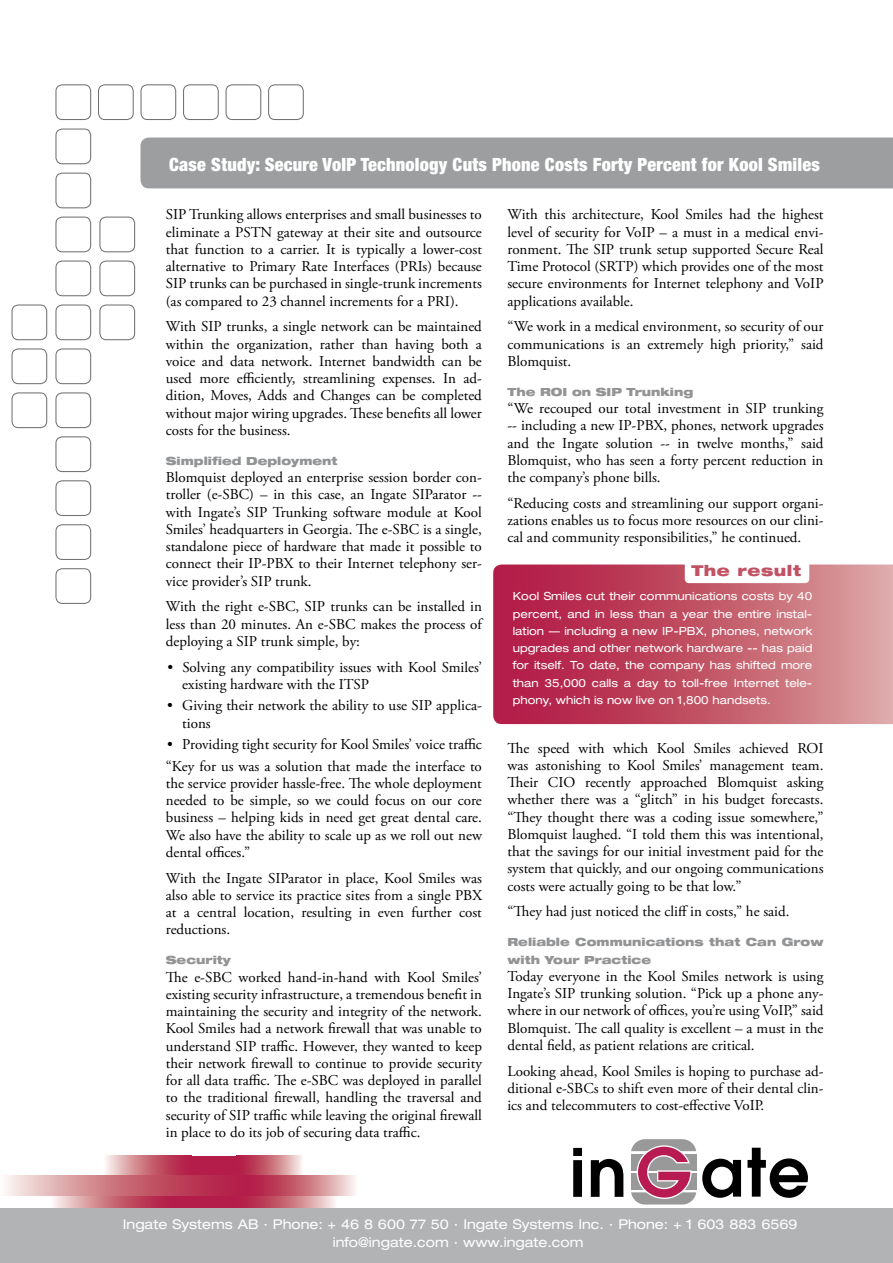
<style>
.page{position:relative;width:893px;height:1263px;background:#fff}
.page>*{position:absolute;margin:0;border:0;box-sizing:border-box;transform-origin:0 0}
.t1{font:900 condensed 18.3px "Helvetica Neue";letter-spacing:.01em;color:#fff}
.t2{font:15px/17.2px "Adobe Garamond Pro";color:#000;text-align:justify}
.t3{font:900 expanded 15px "Helvetica Neue";letter-spacing:.04em;color:#c15264}
.t4{font:expanded 13.5px/18px "Helvetica Neue";color:#fff;text-align:center}
.t5{font:expanded 11.25px/17.2px "Helvetica Neue";color:#fff;text-align:justify}
.t6{font:900 expanded 11.25px/17.2px "Helvetica Neue";color:#929395}
</style>
<div class="page">
<svg style="left:237px;top:1156px;width:65px;height:19px"></svg>
<div style="left:191px;top:1156px;width:46px;height:19px;background:#b41d4a"></div>
<svg style="left:106px;top:1156px;width:85px;height:19px;background:#cd7382"></svg>
<svg style="left:51px;top:1195px;width:122px;height:13px;background:#cd7684"></svg>
<div style="left:173px;top:1195px;width:63px;height:20px;background:#b41d4a"></div>
<svg style="left:236px;top:1195px;width:100px;height:13px"></svg>
<svg style="left:249px;top:1175px;width:106px;height:20px;background:#cd7483"></svg>
<svg style="left:6px;top:1175px;width:243px;height:20px;background:#cc7282"></svg>
<svg style="left:573px;top:1148px;width:9px;height:49px"></svg>
<svg style="left:591px;top:1159px;width:32px;height:38px"></svg>
<svg style="left:702px;top:1159px;width:39px;height:39px"></svg>
<svg style="left:747px;top:1148px;width:61px;height:50px"></svg>
<svg style="left:631px;top:1139px;width:65px;height:65px;background:#b48595"></svg>
<div style="left:0;top:1208px;width:893px;height:55px;background:#b1b3b4"></div>
<div style="left:140px;top:138px;width:753px;height:50px;background:#9c9e9f"></div>
<div style="left:55px;top:173px;width:36px;height:35px;border:1px solid #707172;border-radius:6px"></div>
<div style="left:55px;top:217px;width:36px;height:35px;border:1px solid #707172;border-radius:6px"></div>
<div style="left:55px;top:261px;width:36px;height:35px;border:1px solid #707172;border-radius:6px"></div>
<div style="left:55px;top:304px;width:36px;height:36px;border:1px solid #707172;border-radius:6px"></div>
<div style="left:55px;top:348px;width:36px;height:36px;border:1px solid #707172;border-radius:6px"></div>
<div style="left:55px;top:392px;width:36px;height:36px;border:1px solid #707172;border-radius:6px"></div>
<div style="left:55px;top:436px;width:36px;height:36px;border:1px solid #707172;border-radius:6px"></div>
<div style="left:55px;top:480px;width:36px;height:36px;border:1px solid #707172;border-radius:6px"></div>
<div style="left:55px;top:524px;width:36px;height:36px;border:1px solid #707172;border-radius:6px"></div>
<div style="left:55px;top:568px;width:36px;height:36px;border:1px solid #707172;border-radius:6px"></div>
<div style="left:99px;top:217px;width:36px;height:35px;border:1px solid #707172;border-radius:6px"></div>
<div style="left:99px;top:261px;width:36px;height:35px;border:1px solid #707172;border-radius:6px"></div>
<div style="left:99px;top:304px;width:36px;height:36px;border:1px solid #707172;border-radius:6px"></div>
<div style="left:12px;top:304px;width:35px;height:36px;border:1px solid #707172;border-radius:6px"></div>
<div style="left:12px;top:348px;width:35px;height:36px;border:1px solid #707172;border-radius:6px"></div>
<div style="left:12px;top:392px;width:35px;height:36px;border:1px solid #707172;border-radius:6px"></div>
<div style="left:55px;top:129px;width:36px;height:35px;border:1px solid #707172;border-radius:6px"></div>
<div style="left:55px;top:84px;width:36px;height:36px;border:1px solid #707172;border-radius:6px"></div>
<div style="left:98px;top:84px;width:36px;height:36px;border:1px solid #707172;border-radius:6px"></div>
<div style="left:140px;top:84px;width:36px;height:36px;border:1px solid #707172;border-radius:6px"></div>
<div style="left:183px;top:84px;width:36px;height:36px;border:1px solid #707172;border-radius:6px"></div>
<div style="left:226px;top:84px;width:35px;height:36px;border:1px solid #707172;border-radius:6px"></div>
<div style="left:268px;top:84px;width:36px;height:36px;border:1px solid #707172;border-radius:6px"></div>
<svg style="left:493px;top:564px;width:400px;height:160px;background:#c3566b"></svg>
<div style="left:685px;top:554px;width:124px;height:29px;background:#fff;border-radius:4px"></div>
<p class="t1" style="left:169px;top:153px;width:652px">Case Study: Secure VoIP Technology Cuts Phone Costs Forty Percent for Kool Smiles</p>
<p class="t2" style="left:166px;top:206px;width:318px">SIP Trunking allows enterprises and small businesses to eliminate a PSTN gateway at their site and outsource that function to a carrier. It is typically a lower-cost alternative to Primary Rate Interfaces (PRIs) because SIP trunks can be purchased in single-trunk increments (as compared to 23 channel increments for a PRI).</p>
<p class="t2" style="left:166px;top:318px;width:318px">With SIP trunks, a single network can be maintained within the organization, rather than having both a voice and data network. Internet bandwidth can be used more efficiently, streamlining expenses. In ad&shy;dition, Moves, Adds and Changes can be completed without major wiring upgrades. These benefits all lower costs for the business.</p>
<p class="t6" style="left:166px;top:452px;width:173px">Simplified Deployment</p>
<p class="t2" style="left:166px;top:469px;width:318px">Blomquist deployed an enterprise session border con&shy;troller (e-SBC) – in this case, an Ingate SIParator -- with Ingate’s SIP Trunking software module at Kool Smiles’ headquarters in Georgia. The e-SBC is a single, standalone piece of hardware that made it possible to connect their IP-PBX to their Internet telephony ser&shy;vice provider’s SIP trunk.</p>
<p class="t2" style="left:166px;top:598px;width:318px">With the right e-SBC, SIP trunks can be installed in less than 20 minutes. An e-SBC makes the process of deploying a SIP trunk simple, by:</p>
<p class="t2" style="left:182px;top:659px;width:301px;text-indent:-15px">• Solving any compatibility issues with Kool Smiles’ existing hardware with the ITSP</p>
<p class="t2" style="left:182px;top:697px;width:301px;text-indent:-15px">• Giving their network the ability to use SIP applica&shy;tions</p>
<p class="t2" style="left:166px;top:734px;width:318px;line-height:21.5px">• Providing tight security for Kool Smiles’ voice traffic “Key for us was a solution that made the interface to</p>
<p class="t2" style="left:166px;top:775px;width:318px">the service provider hassle-free. The whole deployment needed to be simple, so we could focus on our core business – helping kids in need get great dental care.<br>We also have the ability to scale up as we roll out new dental offices.”</p>
<p class="t2" style="left:166px;top:870px;width:318px">With the Ingate SIParator in place, Kool Smiles was also able to service its practice sites from a single PBX at a central location, resulting in even further cost reductions.</p>
<p class="t6" style="left:166px;top:951px;width:67px">Security</p>
<p class="t2" style="left:166px;top:969px;width:318px">The e-SBC worked hand-in-hand with Kool Smiles’ existing security infrastructure, a tremendous benefit in maintaining the security and integrity of the network.<br>Kool Smiles had a network firewall that was unable to understand SIP traffic. However, they wanted to keep their network firewall to continue to provide security for all data traffic. The e-SBC was deployed in parallel to the traditional firewall, handling the traversal and security of SIP traffic while leaving the original firewall in place to do its job of securing data traffic.</p>
<p class="t2" style="left:507px;top:206px;width:318px">With this architecture, Kool Smiles had the highest level of security for VoIP – a must in a medical envi&shy;ronment. The SIP trunk setup supported Secure Real Time Protocol (SRTP) which provides one of the most secure environments for Internet telephony and VoIP applications available.</p>
<p class="t2" style="left:507px;top:318px;width:318px">“We work in a medical environment, so security of our communications is an extremely high priority,” said Blomquist.</p>
<p class="t6" style="left:507px;top:383px;width:187px">The ROI on SIP Trunking</p>
<p class="t2" style="left:507px;top:400px;width:318px">“We recouped our total investment in SIP trunking -- including a new IP-PBX, phones, network upgrades and the Ingate solution -- in twelve months,” said Blomquist, who has seen a forty percent reduction in the company’s phone bills.</p>
<p class="t2" style="left:507px;top:495px;width:318px">“Reducing costs and streamlining our support organi&shy;zations enables us to focus more resources on our clini&shy;cal and community responsibilities,” he continued.</p>
<p class="t3" style="left:691px;top:561px;width:111px">The result</p>
<p class="t5" style="left:513px;top:588px;width:301px">Kool Smiles cut their communications costs by 40 percent, and in less than a year the entire instal&shy;lation — including a new IP-PBX, phones, network upgrades and other network hardware -- has paid for itself. To date, the company has shifted more than 35,000 calls a day to toll-free Internet tele&shy;phony, which is now live on 1,800 handsets.</p>
<p class="t2" style="left:507px;top:740px;width:318px">The speed with which Kool Smiles achieved ROI was astonishing to Kool Smiles’ management team.<br>Their CIO recently approached Blomquist asking whether there was a “glitch” in his budget forecasts. “They thought there was a coding issue somewhere,” Blomquist laughed. “I told them this was intentional, that the savings for our initial investment paid for the system that quickly, and our ongoing communications costs were actually going to be that low.”</p>
<p class="t2" style="left:507px;top:903px;width:284px">“They had just noticed the cliff in costs,” he said.</p>
<p class="t6" style="left:507px;top:933px;width:318px">Reliable Communications that Can Grow with Your Practice</p>
<p class="t2" style="left:507px;top:968px;width:318px">Today everyone in the Kool Smiles network is using Ingate’s SIP trunking solution. “Pick up a phone any&shy;where in our network of offices, you’re using VoIP,” said Blomquist. The call quality is excellent – a must in the dental field, as patient relations are critical.</p>
<p class="t2" style="left:507px;top:1063px;width:318px">Looking ahead, Kool Smiles is hoping to purchase ad&shy;ditional e-SBCs to shift even more of their dental clin&shy;ics and telecommuters to cost-effective VoIP.</p>
<p class="t4" style="left:123px;top:1215px;width:676px">Ingate Systems AB · Phone: + 46 8 600 77 50 · Ingate Systems Inc. · Phone: + 1 603 883 6569 info@ingate.com · www.ingate.com</p>
</div>
